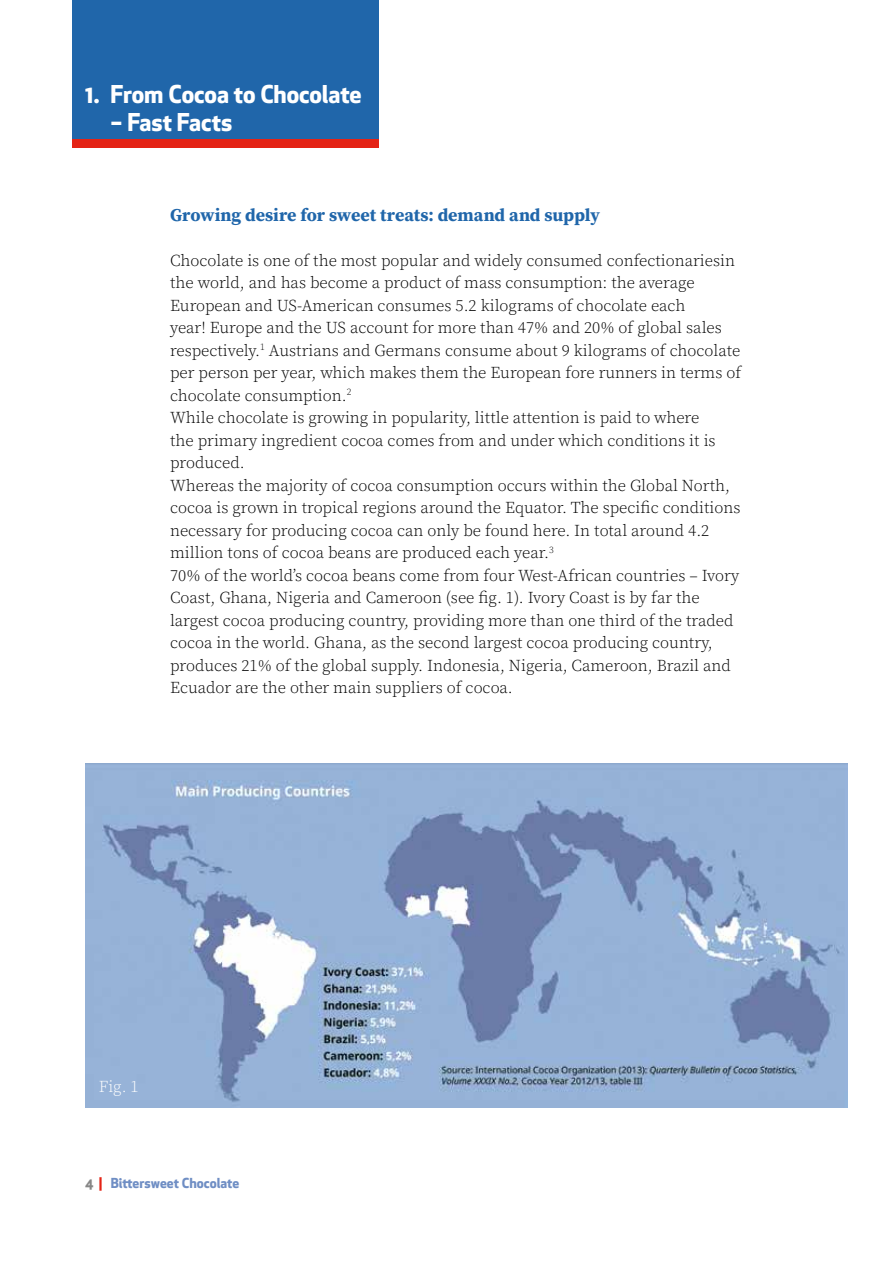
<style>
.page{position:relative;width:893px;height:1263px;background:#fff}
.page>*{position:absolute;margin:0;border:0;box-sizing:border-box;transform-origin:0 0}
.t1{font:700 24px "Apex New";letter-spacing:-.005em;color:#fff}
.t2{font:700 18px "Source Serif Pro";letter-spacing:-.005em;color:#2066aa}
.t3{font:300 16.5px/22.5px "Source Serif Pro";color:#000}
.t4{font:300 16.5px "Source Serif Pro";color:#fff}
.t5{font:700 13.5px "Apex New";color:#6f8ec4}
.s1{color:#878787}
.s2{color:#e42315}
</style>
<div class="page">
<div style="left:72px;top:0;width:306px;height:139px;background:#2066aa"></div>
<div style="left:72px;top:139px;width:306px;height:9px;background:#e42315"></div>
<img style="left:85px;top:763px;width:763px;height:344px">
<h1 class="t1" style="left:85px;top:77px;width:278px">1. From Cocoa to Chocolate</h1>
<h1 class="t1" style="left:111px;top:104px;width:123px">– Fast Facts</h1>
<p class="t2" style="left:170px;top:204px;width:431px">Growing desire for sweet treats: demand and supply</p>
<p class="t3" style="left:170px;top:250px;width:573px">Chocolate is one of the most popular and widely consumed confectionariesin the world, and has become a product of mass consumption: the average European and US-American consumes 5.2 kilograms of chocolate each<br>year! Europe and the US account for more than 47% and 20% of global sales respectively.<sup>1</sup> Austrians and Germans consume about 9 kilograms of chocolate per person per year, which makes them the European fore runners in terms of chocolate consumption.<sup>2<br></sup>While chocolate is growing in popularity, little attention is paid to where<br>the primary ingredient cocoa comes from and under which conditions it is produced.<br>Whereas the majority of cocoa consumption occurs within the Global North, cocoa is grown in tropical regions around the Equator. The specific conditions necessary for producing cocoa can only be found here. In total around 4.2 million tons of cocoa beans are produced each year.<sup>3<br></sup>70% of the world’s cocoa beans come from four West-African countries – Ivory Coast, Ghana, Nigeria and Cameroon (see fig. 1). Ivory Coast is by far the largest cocoa producing country, providing more than one third of the traded cocoa in the world. Ghana, as the second largest cocoa producing country, produces 21% of the global supply. Indonesia, Nigeria, Cameroon, Brazil and Ecuador are the other main suppliers of cocoa.</p>
<p class="t4" style="left:99px;top:1077px;width:41px">Fig. 1</p>
<p class="t5" style="left:85px;top:1173px;width:156px"><span class="s1">4</span> <span class="s2">|</span> Bittersweet Chocolate</p>
</div>
